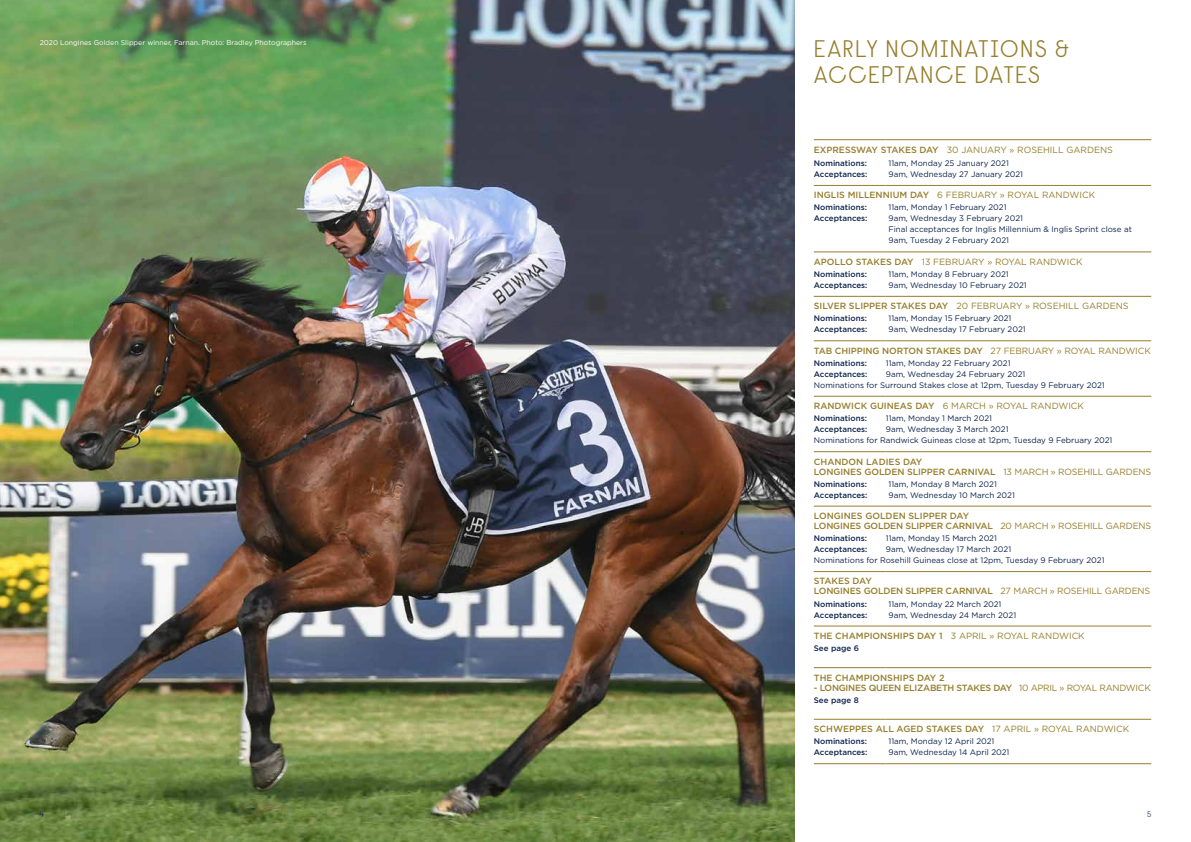
<style>
.page{position:relative;width:1191px;height:842px;background:#fff}
.page>*{position:absolute;margin:0;border:0;box-sizing:border-box;transform-origin:0 0}
.t1{font:300 24px/26px "Raisonne Pro";letter-spacing:.05em;color:#967e2c}
.t2{font:500 9px/10px "Gotham";letter-spacing:-.01em;color:#967e2c}
.t3{font:9px "Gotham";color:#967e2c}
.t4{font:500 9px "Gotham";letter-spacing:-.03em;color:#967e2c}
.t5{font:8px/11px "Gotham";color:#0c224c}
.t6{font:500 8px/11px "Gotham";color:#0c224c}
.t7{font:300 8px "Raisonne Pro";color:#0c224c}
.t8{font:7px "Gotham";color:#fff}
.s1{font-weight:500}
.s2{font-weight:400}
</style>
<div class="page">
<img style="left:0;top:0;width:794px;height:842px">
<hr style="left:814px;top:140px;width:71px;height:1px;background:#967e2c">
<hr style="left:885px;top:140px;width:266px;height:1px;background:#967e2c">
<hr style="left:814px;top:185px;width:71px;height:1px;background:#967e2c">
<hr style="left:885px;top:185px;width:266px;height:1px;background:#967e2c">
<hr style="left:814px;top:252px;width:71px;height:1px;background:#967e2c">
<hr style="left:885px;top:252px;width:266px;height:1px;background:#967e2c">
<hr style="left:814px;top:296px;width:71px;height:1px;background:#967e2c">
<hr style="left:885px;top:296px;width:266px;height:1px;background:#967e2c">
<hr style="left:814px;top:341px;width:71px;height:1px;background:#967e2c">
<hr style="left:885px;top:341px;width:266px;height:1px;background:#967e2c">
<hr style="left:814px;top:396px;width:71px;height:1px;background:#967e2c">
<hr style="left:885px;top:396px;width:266px;height:1px;background:#967e2c">
<hr style="left:814px;top:451px;width:71px;height:1px;background:#967e2c">
<hr style="left:885px;top:451px;width:266px;height:1px;background:#967e2c">
<hr style="left:814px;top:506px;width:71px;height:1px;background:#967e2c">
<hr style="left:885px;top:506px;width:266px;height:1px;background:#967e2c">
<hr style="left:814px;top:571px;width:71px;height:1px;background:#967e2c">
<hr style="left:885px;top:571px;width:266px;height:1px;background:#967e2c">
<hr style="left:814px;top:626px;width:71px;height:1px;background:#967e2c">
<hr style="left:885px;top:626px;width:266px;height:1px;background:#967e2c">
<hr style="left:814px;top:667px;width:71px;height:1px;background:#967e2c">
<hr style="left:885px;top:667px;width:266px;height:1px;background:#967e2c">
<hr style="left:814px;top:719px;width:71px;height:1px;background:#967e2c">
<hr style="left:885px;top:719px;width:266px;height:1px;background:#967e2c">
<hr style="left:814px;top:763px;width:71px;height:1px;background:#967e2c">
<hr style="left:885px;top:763px;width:266px;height:1px;background:#967e2c">
<p class="t8" style="left:40px;top:38px;width:268px">2020 Longines Golden Slipper winner, Farnan. Photo: Bradley Photographers</p>
<h1 class="t1" style="left:814px;top:36px;width:257px">EARLY NOMINATIONS &amp;<br>ACCEPTANCE DATES</h1>
<p class="t3" style="left:814px;top:144px;width:301px"><span class="s1">EXPRESSWAY STAKES DAY</span> 30 JANUARY » ROSEHILL GARDENS</p>
<p class="t6" style="left:814px;top:157px;width:55px">Nominations:<br>Acceptances:</p>
<p class="t5" style="left:888px;top:157px;width:136px">11am, Monday 25 January 2021<br>9am, Wednesday 27 January 2021</p>
<p class="t3" style="left:814px;top:189px;width:283px"><span class="s1">INGLIS MILLENNIUM DAY</span> 6 FEBRUARY » ROYAL RANDWICK</p>
<p class="t6" style="left:814px;top:202px;width:55px">Nominations:<br>Acceptances:</p>
<p class="t5" style="left:888px;top:202px;width:245px">11am, Monday 1 February 2021<br>9am, Wednesday 3 February 2021<br>Final acceptances for Inglis Millennium &amp; Inglis Sprint close at 9am, Tuesday 2 February 2021</p>
<p class="t3" style="left:814px;top:256px;width:270px"><span class="s1">APOLLO STAKES DAY</span> 13 FEBRUARY » ROYAL RANDWICK</p>
<p class="t6" style="left:814px;top:268px;width:55px">Nominations:<br>Acceptances:</p>
<p class="t5" style="left:888px;top:268px;width:140px">11am, Monday 8 February 2021<br>9am, Wednesday 10 February 2021</p>
<p class="t3" style="left:814px;top:300px;width:316px"><span class="s1">SILVER SLIPPER STAKES DAY</span> 20 FEBRUARY » ROSEHILL GARDENS</p>
<p class="t6" style="left:814px;top:313px;width:55px">Nominations:<br>Acceptances:</p>
<p class="t5" style="left:888px;top:313px;width:139px">11am, Monday 15 February 2021<br>9am, Wednesday 17 February 2021</p>
<p class="t2" style="left:814px;top:345px;width:338px">TAB CHIPPING NORTON STAKES DAY <span class="s2">27 FEBRUARY » ROYAL RANDWICK</span></p>
<p class="t6" style="left:814px;top:357px;width:55px">Nominations:</p>
<p class="t5" style="left:886px;top:357px;width:126px">11am, Monday 22 February 2021</p>
<p class="t6" style="left:814px;top:368px;width:55px">Acceptances:</p>
<p class="t5" style="left:814px;top:368px;width:292px;text-indent:72px">9am, Wednesday 24 February 2021<br>Nominations for Surround Stakes close at 12pm, Tuesday 9 February 2021</p>
<p class="t3" style="left:814px;top:400px;width:272px"><span class="s1">RANDWICK GUINEAS DAY</span> 6 MARCH » ROYAL RANDWICK</p>
<p class="t6" style="left:814px;top:413px;width:55px">Nominations:</p>
<p class="t5" style="left:886px;top:413px;width:108px">11am, Monday 1 March 2021</p>
<p class="t6" style="left:814px;top:424px;width:55px">Acceptances:</p>
<p class="t5" style="left:814px;top:424px;width:300px;text-indent:72px">9am, Wednesday 3 March 2021<br>Nominations for Randwick Guineas close at 12pm, Tuesday 9 February 2021</p>
<p class="t2" style="left:814px;top:456px;width:339px">CHANDON LADIES DAY<br>LONGINES GOLDEN SLIPPER CARNIVAL <span class="s2">13 MARCH » ROSEHILL GARDENS</span></p>
<p class="t6" style="left:814px;top:478px;width:55px">Nominations:<br>Acceptances:</p>
<p class="t5" style="left:888px;top:478px;width:128px">11am, Monday 8 March 2021<br>9am, Wednesday 10 March 2021</p>
<p class="t2" style="left:814px;top:511px;width:339px">LONGINES GOLDEN SLIPPER DAY<br>LONGINES GOLDEN SLIPPER CARNIVAL <span class="s2">20 MARCH » ROSEHILL GARDENS</span></p>
<p class="t6" style="left:814px;top:533px;width:55px">Nominations:</p>
<p class="t5" style="left:886px;top:533px;width:113px">11am, Monday 15 March 2021</p>
<p class="t6" style="left:814px;top:544px;width:55px">Acceptances:</p>
<p class="t5" style="left:814px;top:544px;width:292px;text-indent:72px">9am, Wednesday 17 March 2021<br>Nominations for Rosehill Guineas close at 12pm, Tuesday 9 February 2021</p>
<p class="t2" style="left:814px;top:576px;width:338px">STAKES DAY<br>LONGINES GOLDEN SLIPPER CARNIVAL <span class="s2">27 MARCH » ROSEHILL GARDENS</span></p>
<p class="t6" style="left:814px;top:598px;width:55px">Nominations:<br>Acceptances:</p>
<p class="t5" style="left:888px;top:598px;width:129px">11am, Monday 22 March 2021<br>9am, Wednesday 24 March 2021</p>
<p class="t2" style="left:814px;top:631px;width:272px">THE CHAMPIONSHIPS DAY 1 <span class="s2">3 APRIL » ROYAL RANDWICK</span></p>
<p class="t6" style="left:814px;top:642px;width:47px">See page 6</p>
<p class="t2" style="left:814px;top:672px;width:132px">THE CHAMPIONSHIPS DAY 2</p>
<p class="t4" style="left:814px;top:681px;width:338px">- LONGINES QUEEN ELIZABETH STAKES DAY <span class="s2">10 APRIL » ROYAL RANDWICK</span></p>
<p class="t6" style="left:814px;top:694px;width:46px">See page 8</p>
<p class="t2" style="left:814px;top:724px;width:317px">SCHWEPPES ALL AGED STAKES DAY <span class="s2">17 APRIL » ROYAL RANDWICK</span></p>
<p class="t6" style="left:814px;top:736px;width:55px">Nominations:<br>Acceptances:</p>
<p class="t5" style="left:888px;top:736px;width:122px">11am, Monday 12 April 2021<br>9am, Wednesday 14 April 2021</p>
<p class="t7" style="left:40px;top:809px;width:6px">4</p>
<p class="t7" style="left:1147px;top:809px;width:6px">5</p>
</div>
